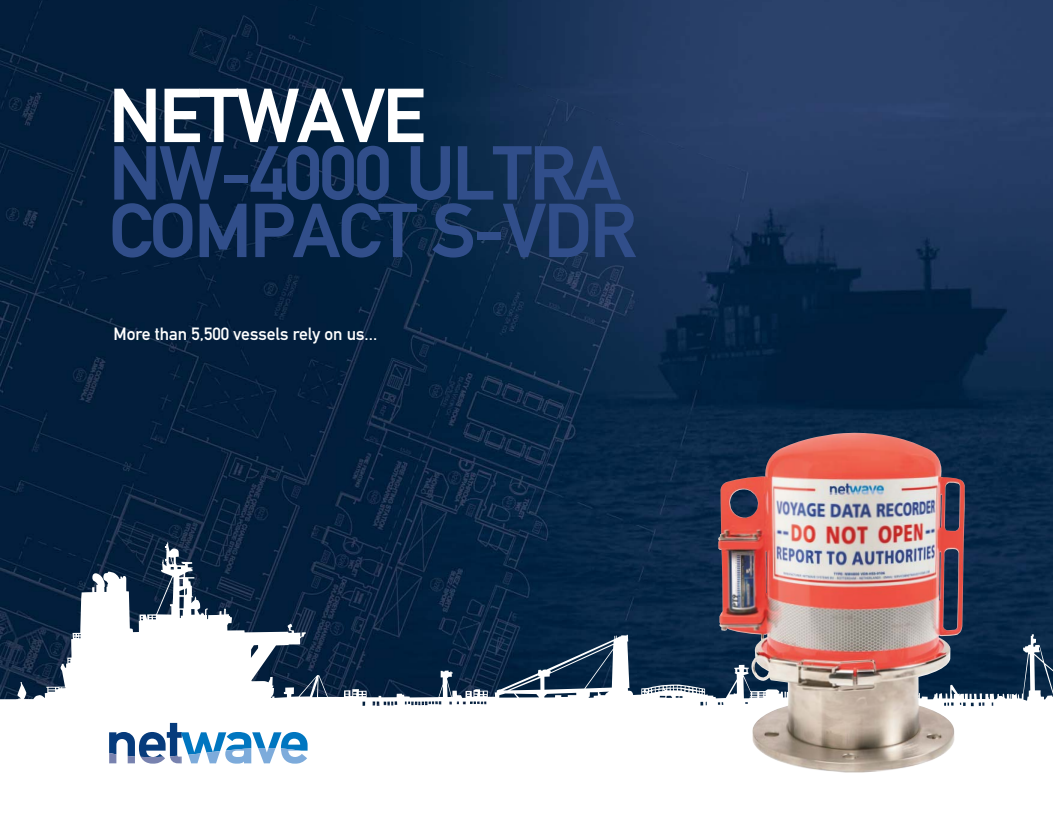
<style>
.page{position:relative;width:1053px;height:815px;background:#fff}
.page>*{position:absolute;margin:0;border:0;box-sizing:border-box;transform-origin:0 0}
.t1{font:700 75px/57.5px "DIN Mittelschrift";letter-spacing:-.015em;color:#314e8a}
.t2{font:700 75px "DIN Mittelschrift";letter-spacing:-.015em;color:#fff}
.t3{font:700 61.25px "DIN Mittelschrift";letter-spacing:-.025em;color:#0076c0}
.t4{font:17.5px "DIN Mittelschrift Alternate";color:#fff}
.s1{color:#063b7c}
</style>
<div class="page">
<img style="left:797px;top:0;width:255px;height:542px">
<img style="left:0;top:0;width:797px;height:542px">
<svg style="left:0;top:542px;width:1052px;height:165px"></svg>
<img style="left:718px;top:431px;width:247px;height:342px">
<h1 class="t2" style="left:109px;top:89px;width:317px">NETWAVE</h1>
<h1 class="t1" style="left:109px;top:152px;width:528px">NW-4000 ULTRA<br>COMPACT S-VDR</h1>
<p class="t4" style="left:113px;top:328px;width:265px">More than 5,500 vessels rely on us...</p>
<h2 class="t3" style="left:106px;top:706px;width:205px"><span class="s1">net</span>wave</h2>
</div>
